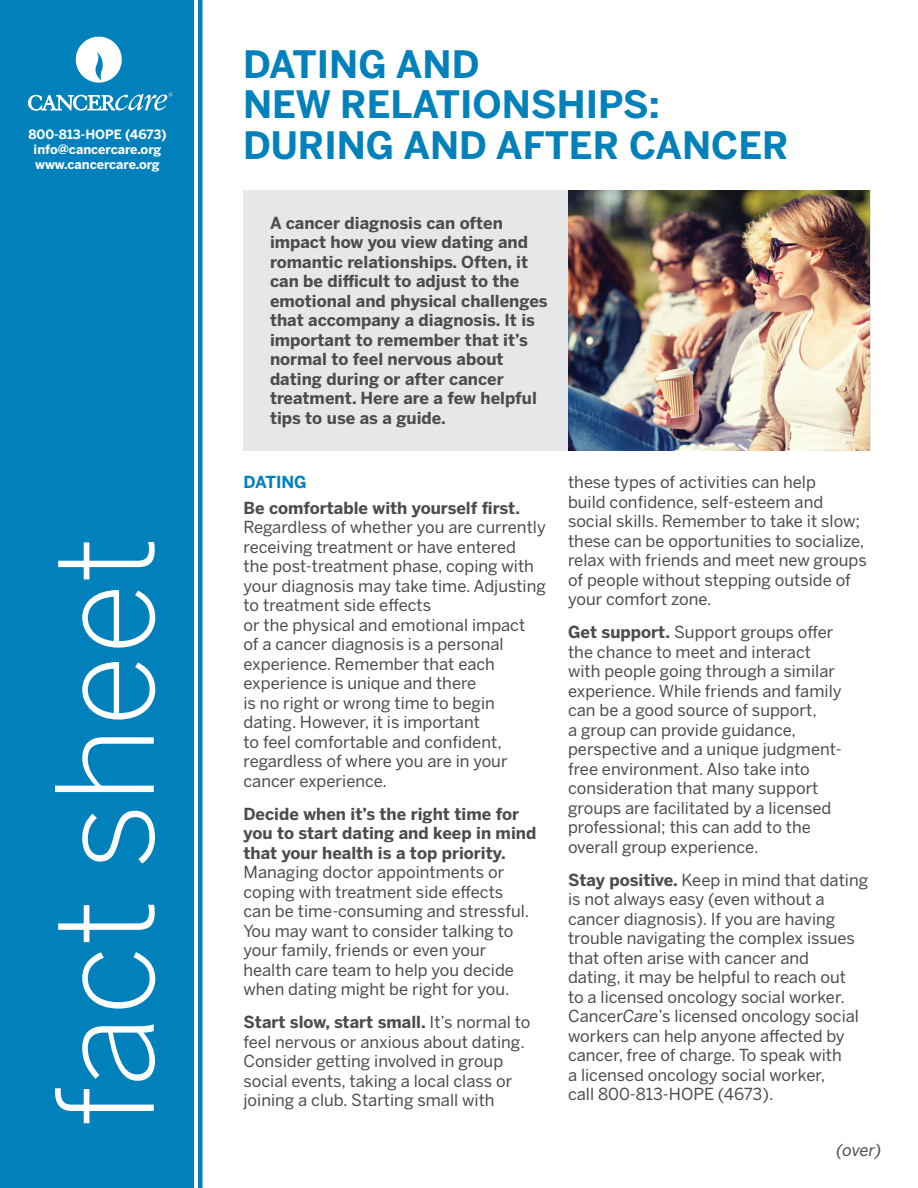
<style>
.page{position:relative;width:918px;height:1188px;background:#fff}
.page>*{position:absolute;margin:0;border:0;box-sizing:border-box;transform-origin:0 0}
.t1{font:300 133.5px "Benton Sans";color:#fff}
.t2{font:700 37.5px/40.5px "Benton Sans";color:#0081bb}
.Leadder{font:16.5px/19.5px "Benton Sans";color:#4b4c4d}
.Main_Intro{font:700 16.5px/19.5px "Benton Sans";color:#4b4c4d}
.Leadder-2{font:italic 16.5px "Benton Sans";color:#4b4c4d}
.Leadder-3{font:700 16.5px "Benton Sans";color:#0081bb}
.t3{font:700 12.75px "Benton Sans";color:#fff}
.s1{font-weight:700}
.s2{font-style:italic}
</style>
<div class="page">
<div style="left:0;top:0;width:193px;height:1188px;background:#0081bb"></div>
<hr style="left:198px;top:0;width:4px;height:1188px;background:#0081bb">
<div style="left:243px;top:190px;width:627px;height:260px;background:#e6e7e9"></div>
<svg style="left:75px;top:36px;width:47px;height:47px"></svg>
<svg style="left:28px;top:93px;width:144px;height:17px"></svg>
<img style="left:568px;top:190px;width:301px;height:260px">
<p class="t3" style="left:28px;top:127px;width:140px">800-813-HOPE (4673)</p>
<p class="t3" style="left:34px;top:142px;width:129px">info@cancercare.org</p>
<p class="t3" style="left:35px;top:157px;width:126px">www.cancercare.org</p>
<p class="t1" style="left:27px;top:1127px;width:592px;rotate:-90deg">fact sheet</p>
<p class="t2" style="left:243px;top:43px;width:547px">DATING AND<br>NEW RELATIONSHIPS:<br>DURING AND AFTER CANCER</p>
<p class="Main_Intro" style="left:270px;top:213px;width:279px">A cancer diagnosis can often impact how you view dating and romantic relationships. Often, it can be difficult to adjust to the emotional and physical challenges that accompany a diagnosis. It is important to remember that it’s normal to feel nervous about dating during or after cancer treatment. Here are a few helpful tips to use as a guide.</p>
<p class="Leadder-3" style="left:244px;top:472px;width:65px">DATING</p>
<p class="Leadder" style="left:244px;top:498px;width:304px"><span class="s1">Be comfortable with yourself first.<br></span>Regardless of whether you are currently receiving treatment or have entered<br>the post-treatment phase, coping with your diagnosis may take time. Adjusting to treatment side effects<br>or the physical and emotional impact<br>of a cancer diagnosis is a personal experience. Remember that each experience is unique and there<br>is no right or wrong time to begin dating. However, it is important<br>to feel comfortable and confident, regardless of where you are in your cancer experience.</p>
<p class="Leadder" style="left:244px;top:804px;width:294px"><span class="s1">Decide when it’s the right time for you to start dating and keep in mind that your health is a top priority.<br></span>Managing doctor appointments or coping with treatment side effects<br>can be time-consuming and stressful.<br>You may want to consider talking to your family, friends or even your health care team to help you decide when dating might be right for you.</p>
<p class="Leadder" style="left:244px;top:1012px;width:288px"><span class="s1">Start slow, start small.</span> It’s normal to feel nervous or anxious about dating.<br>Consider getting involved in group social events, taking a local class or joining a club. Starting small with</p>
<p class="Leadder" style="left:568px;top:472px;width:300px">these types of activities can help<br>build confidence, self-esteem and social skills. Remember to take it slow; these can be opportunities to socialize, relax with friends and meet new groups of people without stepping outside of your comfort zone.</p>
<p class="Leadder" style="left:568px;top:622px;width:275px"><span class="s1">Get support.</span> Support groups offer the chance to meet and interact with people going through a similar experience. While friends and family can be a good source of support,<br>a group can provide guidance, perspective and a unique judgment&shy;free environment. Also take into consideration that many support groups are facilitated by a licensed professional; this can add to the overall group experience.</p>
<p class="Leadder" style="left:568px;top:870px;width:302px"><span class="s1">Stay positive.</span> Keep in mind that dating is not always easy (even without a cancer diagnosis). If you are having trouble navigating the complex issues that often arise with cancer and<br>dating, it may be helpful to reach out<br>to a licensed oncology social worker.<br>Cancer<span class="s2">Care</span>’s licensed oncology social workers can help anyone affected by cancer, free of charge. To speak with<br>a licensed oncology social worker,<br>call 800-813-HOPE (4673).</p>
<p class="Leadder-2" style="left:836px;top:1140px;width:47px">(over)</p>
</div>
